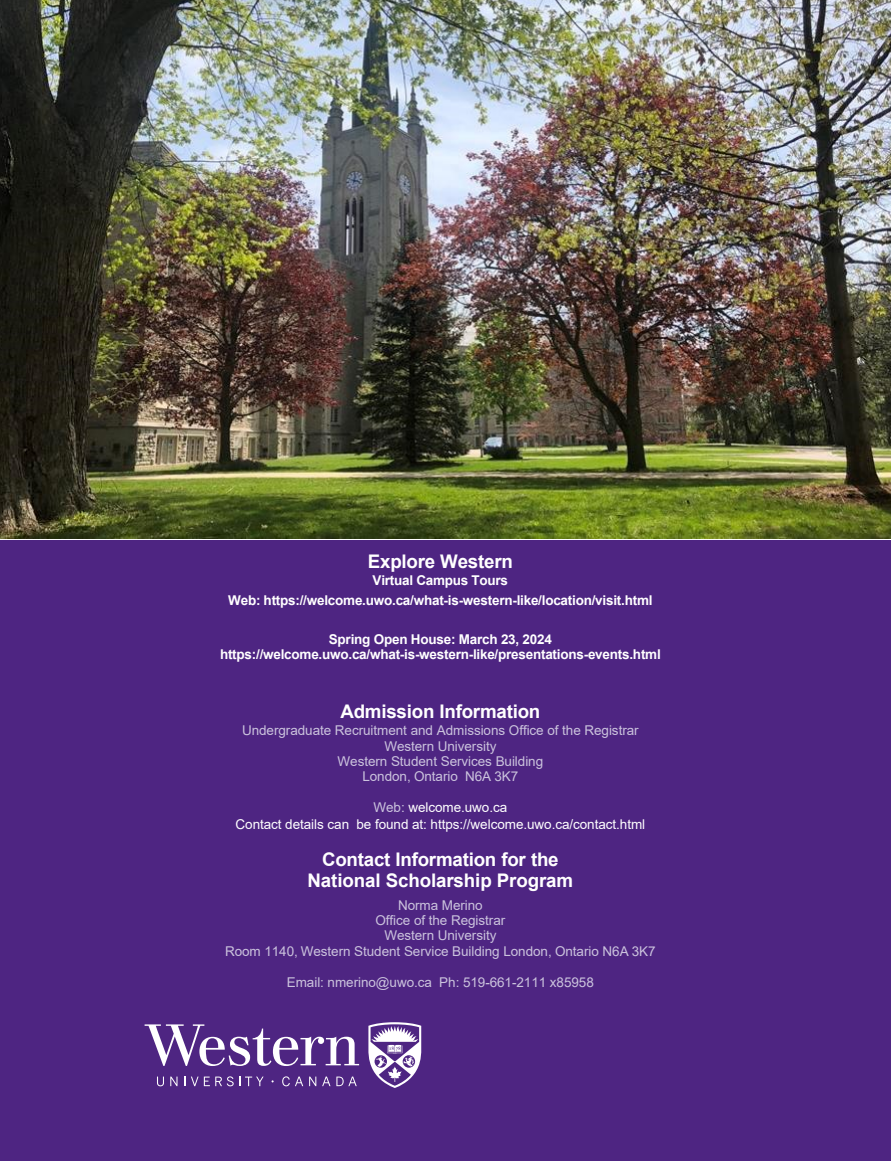
<style>
.page{position:relative;width:891px;height:1161px;background:#fff}
.page>*{position:absolute;margin:0;border:0;box-sizing:border-box;transform-origin:0 0}
.t1{font:700 18.75px/21.9px "Arial";letter-spacing:-.01em;color:#fff;text-align:center}
.t2{font:13.5px/15.3px "Arial";letter-spacing:-.005em;color:#cbc3dd;text-align:center}
.t3{font:700 13.5px/19.8px "Arial";letter-spacing:-.015em;color:#fff;text-align:center}
.t4{font:13.5px/16.4px "Arial";letter-spacing:-.005em;color:#fff;text-align:center}
.s1{color:#cbc3dd}
</style>
<div class="page">
<div style="left:0;top:540px;width:891px;height:621px;background:#4e2582"></div>
<svg style="left:157px;top:1077px;width:7px;height:9px"></svg>
<svg style="left:170px;top:1077px;width:8px;height:9px"></svg>
<svg style="left:309px;top:1077px;width:7px;height:9px"></svg>
<svg style="left:322px;top:1077px;width:35px;height:9px"></svg>
<svg style="left:282px;top:1076px;width:21px;height:10px"></svg>
<svg style="left:191px;top:1076px;width:73px;height:10px"></svg>
<svg style="left:145px;top:1024px;width:214px;height:42px"></svg>
<svg style="left:368px;top:1022px;width:53px;height:66px"></svg>
<img style="left:0;top:0;width:891px;height:538px">
<h1 class="t1" style="left:368px;top:550px;width:146px">Explore Western</h1>
<p class="t3" style="left:228px;top:571px;width:426px">Virtual Campus Tours<br>Web: https://welcome.uwo.ca/what-is-western-like/location/visit.html</p>
<p class="t3" style="left:220px;top:632px;width:442px;line-height:15px">Spring Open House: March 23, 2024 https://welcome.uwo.ca/what-is-western-like/presentations-events.html</p>
<h1 class="t1" style="left:340px;top:701px;width:201px">Admission Information</h1>
<p class="t2" style="left:242px;top:723px;width:398px">Undergraduate Recruitment and Admissions Office of the Registrar Western University<br>Western Student Services Building<br>London, Ontario N6A 3K7</p>
<p class="t4" style="left:236px;top:799px;width:411px"><span class="s1">Web:</span> welcome.uwo.ca<br>Contact details can be found at: https://welcome.uwo.ca/contact.html</p>
<h1 class="t1" style="left:307px;top:848px;width:267px">Contact Information for the<br>National Scholarship Program</h1>
<p class="t2" style="left:225px;top:897px;width:432px">Norma Merino<br>Office of the Registrar<br>Western University<br>Room 1140, Western Student Service Building London, Ontario N6A 3K7</p>
<p class="t2" style="left:287px;top:974px;width:309px">Email: nmerino@uwo.ca Ph: 519-661-2111 x85958</p>
</div>
